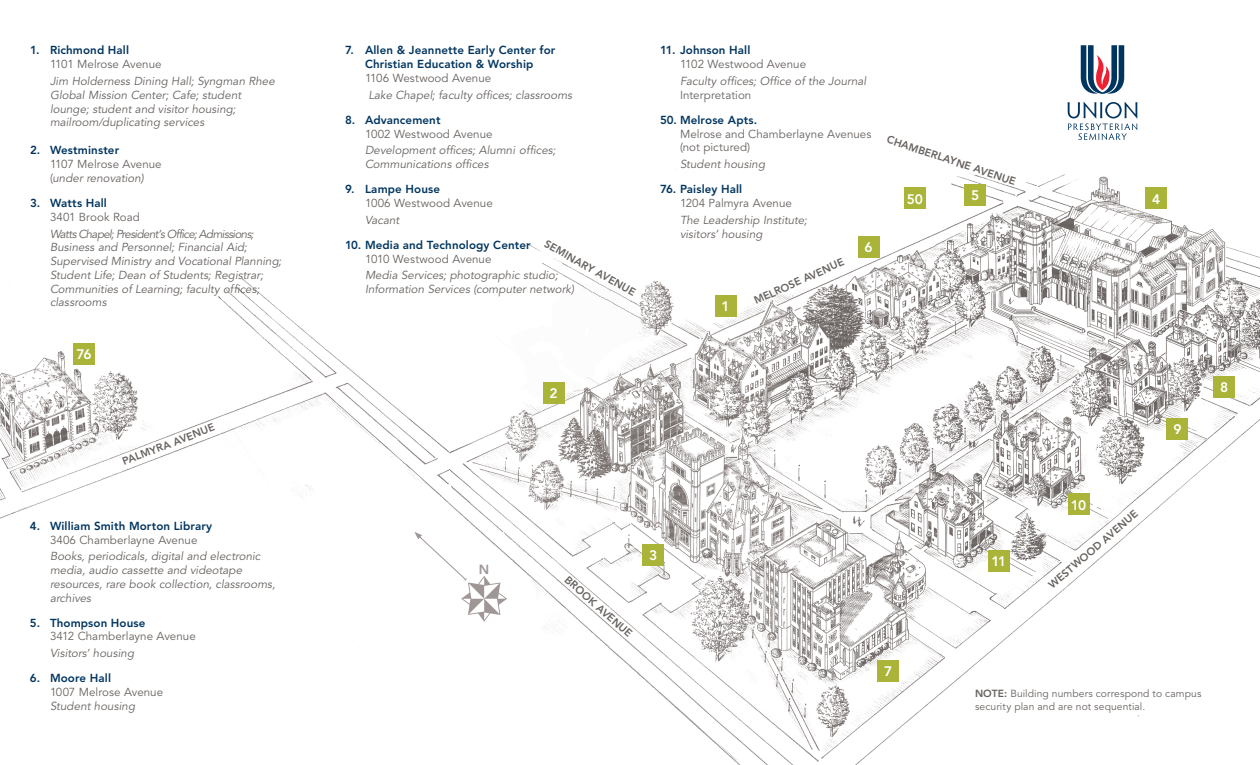
<style>
.page{position:relative;width:1260px;height:765px;background:#fff}
.page>*{position:absolute;margin:0;border:0;box-sizing:border-box;transform-origin:0 0}
.t1{font:800 13.75px "Avenir LT Std";letter-spacing:-.065em;color:#fff}
.t2{font:800 13.12px "Avenir LT Std";color:#9f9796}
.t3{font:italic 11.5px/13.8px "Avenir LT Std";color:#67625f}
.t4{font:11.5px/13.8px "Avenir LT Std";letter-spacing:.005em;color:#67625f}
.t5{font:800 11.5px/13.8px "Avenir LT Std";letter-spacing:.01em;color:#003560;text-align:center}
.t6{font:800 10.62px "Avenir LT Std";color:#67625f}
.t7{font:10.25px/12.5px "Avenir LT Std";letter-spacing:.01em;color:#67625f}
.s1{font-style:italic}
.s2{font-weight:800}
</style>
<div class="page">
<img style="left:0;top:173px;width:1260px;height:592px">
<svg style="left:1081px;top:45px;width:43px;height:49px"></svg>
<svg style="left:1068px;top:102px;width:69px;height:38px"></svg>
<div style="left:73px;top:343px;width:22px;height:22px;background:#a9b439"></div>
<div style="left:643px;top:544px;width:21px;height:21px;background:#a9b439"></div>
<div style="left:543px;top:382px;width:21px;height:22px;background:#a9b439"></div>
<div style="left:878px;top:660px;width:21px;height:21px;background:#a9b439"></div>
<div style="left:988px;top:550px;width:21px;height:21px;background:#a9b439"></div>
<div style="left:1068px;top:494px;width:21px;height:21px;background:#a9b439"></div>
<div style="left:964px;top:184px;width:22px;height:21px;background:#a9b439"></div>
<div style="left:1146px;top:188px;width:21px;height:21px;background:#a9b439"></div>
<div style="left:1214px;top:376px;width:21px;height:22px;background:#a9b439"></div>
<div style="left:858px;top:236px;width:21px;height:22px;background:#a9b439"></div>
<div style="left:715px;top:295px;width:21px;height:22px;background:#a9b439"></div>
<svg style="left:414px;top:532px;width:93px;height:90px"></svg>
<div style="left:904px;top:188px;width:22px;height:21px;background:#a9b439"></div>
<div style="left:1167px;top:418px;width:21px;height:22px;background:#a9b439"></div>
<svg style="left:544px;top:240px;width:22px;height:17px"></svg>
<p class="t5" style="left:30px;top:44px;width:101px">1. Richmond Hall</p>
<p class="t4" style="left:50px;top:58px;width:113px">1101 Melrose Avenue</p>
<p class="t3" style="left:50px;top:75px;width:226px">Jim Holderness Dining Hall; Syngman Rhee Global Mission Center; Cafe; student lounge; student and visitor housing; mailroom/duplicating services</p>
<p class="t5" style="left:30px;top:144px;width:91px">2. Westminster</p>
<p class="t4" style="left:50px;top:158px;width:113px">1107 Melrose Avenue (<span class="s1">under renovation)</span></p>
<p class="t5" style="left:30px;top:196px;width:78px">3. Watts Hall</p>
<p class="t4" style="left:50px;top:210px;width:91px">3401 Brook Road</p>
<p class="t3" style="left:50px;top:227px;width:233px">Watts Chapel; President’s Office; Admissions; Business and Personnel; Financial Aid; Supervised Ministry and Vocational Planning; Student Life; Dean of Students; Registrar; Communities of Learning; faculty offices; classrooms</p>
<p class="t1" style="left:77px;top:346px;width:17px">76</p>
<p class="t6" style="left:148px;top:445px;width:47px;rotate:-21deg">yra Avenue</p>
<p class="t6" style="left:120px;top:456px;width:17px;rotate:-21deg">Palm</p>
<p class="t5" style="left:30px;top:519px;width:184px">4. William Smith Morton Library</p>
<p class="t4" style="left:50px;top:533px;width:149px">3406 Chamberlayne Avenue</p>
<p class="t3" style="left:50px;top:550px;width:227px">Books, periodicals, digital and electronic media, audio cassette and videotape resources, rare book collection, classrooms, archives</p>
<p class="t5" style="left:30px;top:616px;width:117px">5. Thompson House</p>
<p class="t4" style="left:50px;top:630px;width:147px">3412 Chamberlayne Avenue</p>
<p class="t3" style="left:50px;top:647px;width:86px">Visitors’ housing</p>
<p class="t5" style="left:30px;top:671px;width:83px">6. Moore Hall</p>
<p class="t4" style="left:50px;top:686px;width:115px">1007 Melrose Avenue</p>
<p class="t3" style="left:50px;top:699px;width:87px">Student housing</p>
<p class="t5" style="left:345px;top:44px;width:212px">7. Allen &amp; Jeannette Early Center for<br>Christian Education &amp; Worship</p>
<p class="t4" style="left:365px;top:71px;width:128px">1106 Westwood Avenue</p>
<p class="t3" style="left:368px;top:88px;width:205px">Lake Chapel; faculty offices; classrooms</p>
<p class="t5" style="left:345px;top:113px;width:97px">8. Advancement</p>
<p class="t4" style="left:365px;top:127px;width:129px">1002 Westwood Avenue</p>
<p class="t3" style="left:365px;top:144px;width:192px">Development offices; Alumni offices;<br>Communications offices</p>
<p class="t5" style="left:345px;top:182px;width:97px">9. Lampe House</p>
<p class="t4" style="left:365px;top:196px;width:129px">1006 Westwood Avenue</p>
<p class="t3" style="left:365px;top:213px;width:36px">Vacant</p>
<p class="t5" style="left:345px;top:238px;width:187px">10. Media and Technology Center</p>
<p class="t4" style="left:365px;top:252px;width:128px">1010 Westwood Avenue</p>
<p class="t3" style="left:365px;top:269px;width:211px">Media Services; photographic studio;<br>Information Services (computer network)</p>
<p class="t6" style="left:568px;top:248px;width:11px;rotate:29deg">inar</p>
<p class="t6" style="left:591px;top:261px;width:32px;rotate:29deg">y Avenue</p>
<p class="t5" style="left:660px;top:44px;width:92px">11. Johnson Hall</p>
<p class="t4" style="left:680px;top:58px;width:128px">1102 Westwood Avenue</p>
<p class="t3" style="left:680px;top:75px;width:188px">Faculty offices; Office of the Journal</p>
<p class="t4" style="left:680px;top:88px;width:73px">Interpretation</p>
<p class="t5" style="left:660px;top:113px;width:99px">50. Melrose Apts.</p>
<p class="t4" style="left:680px;top:127px;width:193px">Melrose and Chamberlayne Avenues (not pictured)</p>
<p class="t3" style="left:680px;top:158px;width:87px">Student housing</p>
<p class="t5" style="left:660px;top:182px;width:84px">76. Paisley Hall</p>
<p class="t4" style="left:680px;top:196px;width:113px">1204 Palmyra Avenue</p>
<p class="t3" style="left:680px;top:213px;width:129px">The Leadership Institute; visitors’ housing</p>
<p class="t1" style="left:865px;top:239px;width:10px">6</p>
<p class="t1" style="left:722px;top:298px;width:10px">1</p>
<p class="t6" style="left:801px;top:273px;width:22px;rotate:-24deg">Avenue</p>
<p class="t6" style="left:752px;top:295px;width:11px;rotate:-24deg">melrose</p>
<p class="t6" style="left:889px;top:133px;width:11px;rotate:18deg">chamberla</p>
<p class="t6" style="left:952px;top:154px;width:47px;rotate:18deg">yne Avenue</p>
<p class="t1" style="left:907px;top:191px;width:18px">50</p>
<p class="t1" style="left:971px;top:187px;width:10px">5</p>
<p class="t1" style="left:1152px;top:191px;width:10px">4</p>
<p class="t2" style="left:479px;top:561px;width:12px">N</p>
<p class="t1" style="left:550px;top:385px;width:10px">2</p>
<p class="t6" style="left:571px;top:573px;width:8px;rotate:42deg">broo</p>
<p class="t6" style="left:594px;top:594px;width:33px;rotate:42deg">k Avenue</p>
<p class="t1" style="left:649px;top:547px;width:10px">3</p>
<p class="t1" style="left:884px;top:663px;width:10px">7</p>
<p class="t1" style="left:991px;top:553px;width:16px">11</p>
<p class="t1" style="left:1071px;top:497px;width:17px">10</p>
<p class="t6" style="left:1099px;top:536px;width:22px;rotate:-40deg">Avenue</p>
<p class="t6" style="left:1046px;top:581px;width:10px;rotate:-40deg">westwood</p>
<p class="t1" style="left:1173px;top:421px;width:10px">9</p>
<p class="t1" style="left:1220px;top:379px;width:10px">8</p>
<p class="t7" style="left:975px;top:688px;width:228px"><span class="s2">NOTE:</span> Building numbers correspond to campus security plan and are not sequential.</p>
</div>
